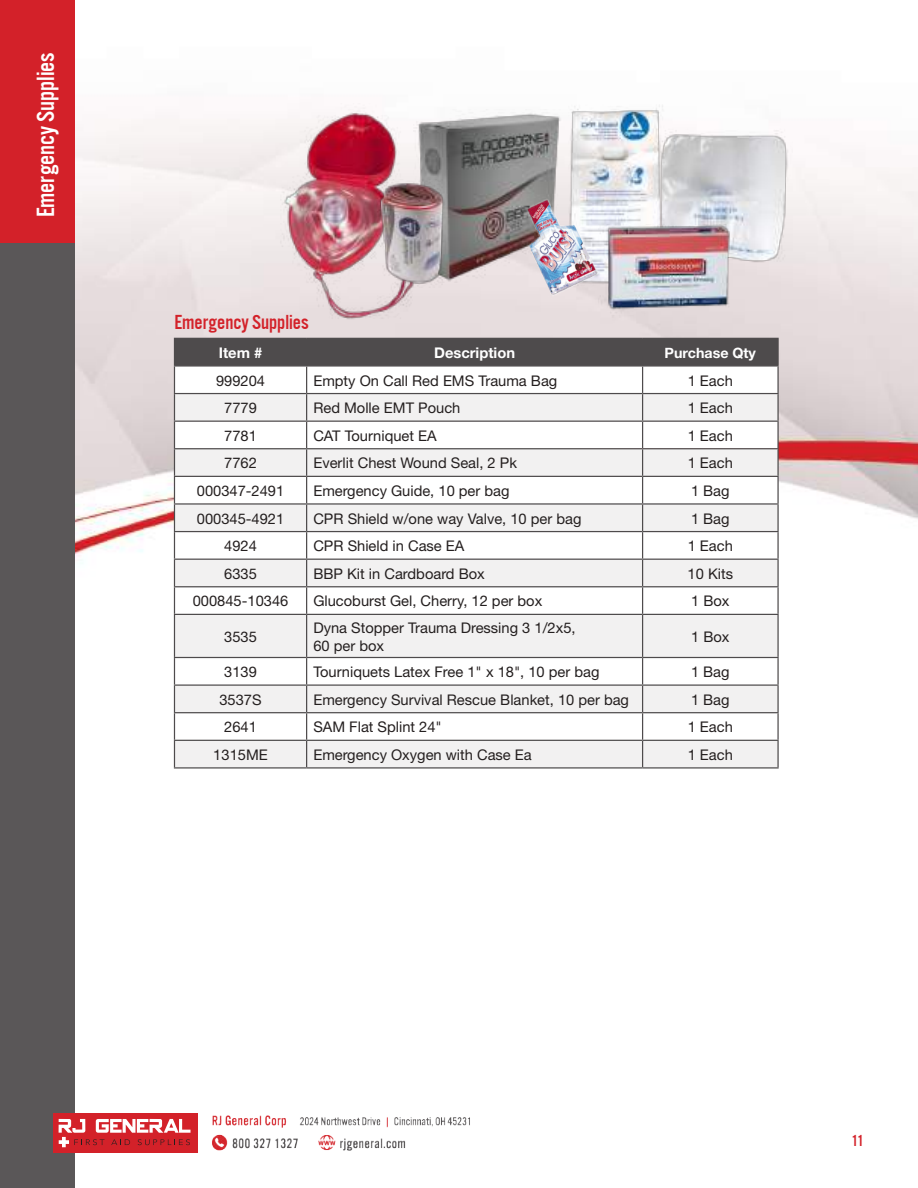
<style>
.page{position:relative;width:918px;height:1188px;background:#fff}
.page>*{position:absolute;margin:0;border:0;box-sizing:border-box;transform-origin:0 0}
.t1{font:25.8px "Alternate Got No 3 D";color:#fff}
.t2{font:21px "Alternate Got No 3 D";color:#d32129}
.t3{font:16.5px "Alternate Got No 3 D";color:#d32129}
.t4{font:14.7px/18px "Helvetica Neue";color:#241f1f}
.t5{font:700 14.7px "Helvetica Neue";color:#fff}
.t6{font:700 14.25px "Helvetica Neue";color:#fff}
</style>
<div class="page">
<img style="left:75px;top:119px;width:843px;height:1034px">
<div style="left:0;top:0;width:75px;height:1188px;background:#5a5758"></div>
<div style="left:0;top:0;width:75px;height:242px;background:#d32129"></div>
<div style="left:53px;top:1113px;width:144px;height:39px;background:#d32129"></div>
<svg style="left:59px;top:1119px;width:132px;height:28px"></svg>
<img style="left:202px;top:1105px;width:280px;height:48px">
<svg style="left:175px;top:615px;width:602px;height:152px;fill:#f2f1f1"></svg>
<hr style="left:643px;top:338px;width:136px;height:1px;background:#4e4b4c">
<hr style="left:777px;top:339px;width:2px;height:26px;background:#4e4b4c">
<hr style="left:643px;top:365px;width:136px;height:2px;background:#4e4b4c">
<hr style="left:777px;top:367px;width:2px;height:26px;background:#4e4b4c">
<hr style="left:643px;top:393px;width:136px;height:1px;background:#4e4b4c">
<hr style="left:777px;top:394px;width:2px;height:27px;background:#4e4b4c">
<hr style="left:643px;top:421px;width:136px;height:1px;background:#4e4b4c">
<hr style="left:777px;top:422px;width:2px;height:26px;background:#4e4b4c">
<hr style="left:643px;top:448px;width:136px;height:1px;background:#4e4b4c">
<hr style="left:777px;top:449px;width:2px;height:27px;background:#4e4b4c">
<hr style="left:643px;top:476px;width:136px;height:1px;background:#4e4b4c">
<hr style="left:777px;top:477px;width:2px;height:26px;background:#4e4b4c">
<hr style="left:643px;top:503px;width:136px;height:2px;background:#4e4b4c">
<hr style="left:777px;top:505px;width:2px;height:26px;background:#4e4b4c">
<hr style="left:643px;top:531px;width:136px;height:1px;background:#4e4b4c">
<hr style="left:777px;top:532px;width:2px;height:27px;background:#4e4b4c">
<hr style="left:643px;top:559px;width:136px;height:1px;background:#4e4b4c">
<hr style="left:777px;top:560px;width:2px;height:26px;background:#4e4b4c">
<hr style="left:643px;top:586px;width:136px;height:1px;background:#4e4b4c">
<svg style="left:174px;top:338px;width:604px;height:276px"></svg>
<hr style="left:777px;top:587px;width:2px;height:27px;background:#4e4b4c">
<hr style="left:174px;top:614px;width:133px;height:1px;background:#4e4b4c">
<hr style="left:174px;top:615px;width:1px;height:42px;background:#4e4b4c">
<hr style="left:307px;top:614px;width:336px;height:1px;background:#4e4b4c">
<hr style="left:306px;top:615px;width:1px;height:42px;background:#4e4b4c">
<hr style="left:643px;top:614px;width:136px;height:1px;background:#4e4b4c">
<hr style="left:642px;top:615px;width:1px;height:42px;background:#4e4b4c">
<hr style="left:777px;top:615px;width:2px;height:42px;background:#4e4b4c">
<hr style="left:174px;top:657px;width:133px;height:1px;background:#4e4b4c">
<hr style="left:307px;top:657px;width:336px;height:1px;background:#4e4b4c">
<hr style="left:643px;top:657px;width:136px;height:1px;background:#4e4b4c">
<hr style="left:777px;top:658px;width:2px;height:26px;background:#4e4b4c">
<hr style="left:174px;top:684px;width:133px;height:2px;background:#4e4b4c">
<hr style="left:307px;top:684px;width:336px;height:2px;background:#4e4b4c">
<hr style="left:643px;top:684px;width:136px;height:2px;background:#4e4b4c">
<hr style="left:777px;top:686px;width:2px;height:26px;background:#4e4b4c">
<hr style="left:174px;top:712px;width:133px;height:1px;background:#4e4b4c">
<hr style="left:307px;top:712px;width:336px;height:1px;background:#4e4b4c">
<hr style="left:643px;top:712px;width:136px;height:1px;background:#4e4b4c">
<hr style="left:777px;top:713px;width:2px;height:27px;background:#4e4b4c">
<hr style="left:174px;top:740px;width:133px;height:1px;background:#4e4b4c">
<svg style="left:174px;top:658px;width:1px;height:109px"></svg>
<hr style="left:307px;top:740px;width:336px;height:1px;background:#4e4b4c">
<svg style="left:306px;top:658px;width:1px;height:109px"></svg>
<hr style="left:643px;top:740px;width:136px;height:1px;background:#4e4b4c">
<svg style="left:642px;top:658px;width:1px;height:109px"></svg>
<hr style="left:777px;top:741px;width:2px;height:26px;background:#4e4b4c">
<hr style="left:174px;top:767px;width:133px;height:2px;background:#4e4b4c">
<hr style="left:307px;top:767px;width:336px;height:2px;background:#4e4b4c">
<hr style="left:643px;top:767px;width:136px;height:2px;background:#4e4b4c">
<img style="left:556px;top:105px;width:236px;height:212px">
<img style="left:598px;top:224px;width:142px;height:93px">
<img style="left:447px;top:109px;width:115px;height:173px">
<img style="left:269px;top:103px;width:178px;height:221px">
<img style="left:358px;top:180px;width:109px;height:108px">
<img style="left:510px;top:196px;width:104px;height:103px">
<h1 class="t1" style="left:32px;top:217px;width:167px;rotate:-90deg">Emergency Supplies</h1>
<h2 class="t2" style="left:174px;top:311px;width:136px">Emergency Supplies</h2>
<p class="t5" style="left:219px;top:344px;width:45px">Item #</p>
<p class="t5" style="left:434px;top:344px;width:82px">Description</p>
<p class="t6" style="left:665px;top:344px;width:93px">Purchase Qty</p>
<p class="t4" style="left:216px;top:371px;width:51px">999204</p>
<p class="t4" style="left:313px;top:371px;width:245px">Empty On Call Red EMS Trauma Bag</p>
<p class="t4" style="left:688px;top:371px;width:47px">1 Each</p>
<p class="t4" style="left:224px;top:399px;width:34px">7779</p>
<p class="t4" style="left:313px;top:399px;width:149px">Red Molle EMT Pouch</p>
<p class="t4" style="left:688px;top:399px;width:47px">1 Each</p>
<p class="t4" style="left:224px;top:426px;width:34px">7781</p>
<p class="t4" style="left:313px;top:426px;width:125px">CAT Tourniquet EA</p>
<p class="t4" style="left:688px;top:426px;width:47px">1 Each</p>
<p class="t4" style="left:224px;top:454px;width:34px">7762</p>
<p class="t4" style="left:313px;top:454px;width:205px">Everlit Chest Wound Seal, 2 Pk</p>
<p class="t4" style="left:688px;top:454px;width:47px">1 Each</p>
<p class="t4" style="left:197px;top:482px;width:89px">000347-2491</p>
<p class="t4" style="left:313px;top:482px;width:198px">Emergency Guide, 10 per bag</p>
<p class="t4" style="left:691px;top:482px;width:40px">1 Bag</p>
<p class="t4" style="left:197px;top:509px;width:89px">000345-4921</p>
<p class="t4" style="left:313px;top:509px;width:270px">CPR Shield w/one way Valve, 10 per bag</p>
<p class="t4" style="left:691px;top:509px;width:40px">1 Bag</p>
<p class="t4" style="left:224px;top:537px;width:34px">4924</p>
<p class="t4" style="left:313px;top:537px;width:153px">CPR Shield in Case EA</p>
<p class="t4" style="left:688px;top:537px;width:47px">1 Each</p>
<p class="t4" style="left:224px;top:564px;width:34px">6335</p>
<p class="t4" style="left:313px;top:564px;width:173px">BBP Kit in Cardboard Box</p>
<p class="t4" style="left:688px;top:564px;width:47px">10 Kits</p>
<p class="t4" style="left:193px;top:592px;width:97px">000845-10346</p>
<p class="t4" style="left:313px;top:592px;width:230px">Glucoburst Gel, Cherry, 12 per box</p>
<p class="t4" style="left:691px;top:592px;width:40px">1 Box</p>
<p class="t4" style="left:224px;top:627px;width:34px">3535</p>
<p class="t4" style="left:313px;top:618px;width:264px">Dyna Stopper Trauma Dressing 3 1/2x5,<br>60 per box</p>
<p class="t4" style="left:691px;top:627px;width:40px">1 Box</p>
<p class="t4" style="left:224px;top:663px;width:34px">3139</p>
<p class="t4" style="left:313px;top:663px;width:288px">Tourniquets Latex Free 1" x 18", 10 per bag</p>
<p class="t4" style="left:691px;top:663px;width:40px">1 Bag</p>
<p class="t4" style="left:219px;top:690px;width:44px">3537S</p>
<p class="t4" style="left:313px;top:690px;width:317px">Emergency Survival Rescue Blanket, 10 per bag</p>
<p class="t4" style="left:691px;top:690px;width:40px">1 Bag</p>
<p class="t4" style="left:224px;top:718px;width:34px">2641</p>
<p class="t4" style="left:313px;top:718px;width:130px">SAM Flat Splint 24"</p>
<p class="t4" style="left:688px;top:718px;width:47px">1 Each</p>
<p class="t4" style="left:213px;top:745px;width:56px">1315ME</p>
<p class="t4" style="left:313px;top:745px;width:220px">Emergency Oxygen with Case Ea</p>
<p class="t4" style="left:688px;top:745px;width:47px">1 Each</p>
<p class="t3" style="left:852px;top:1132px;width:14px">11</p>
</div>
